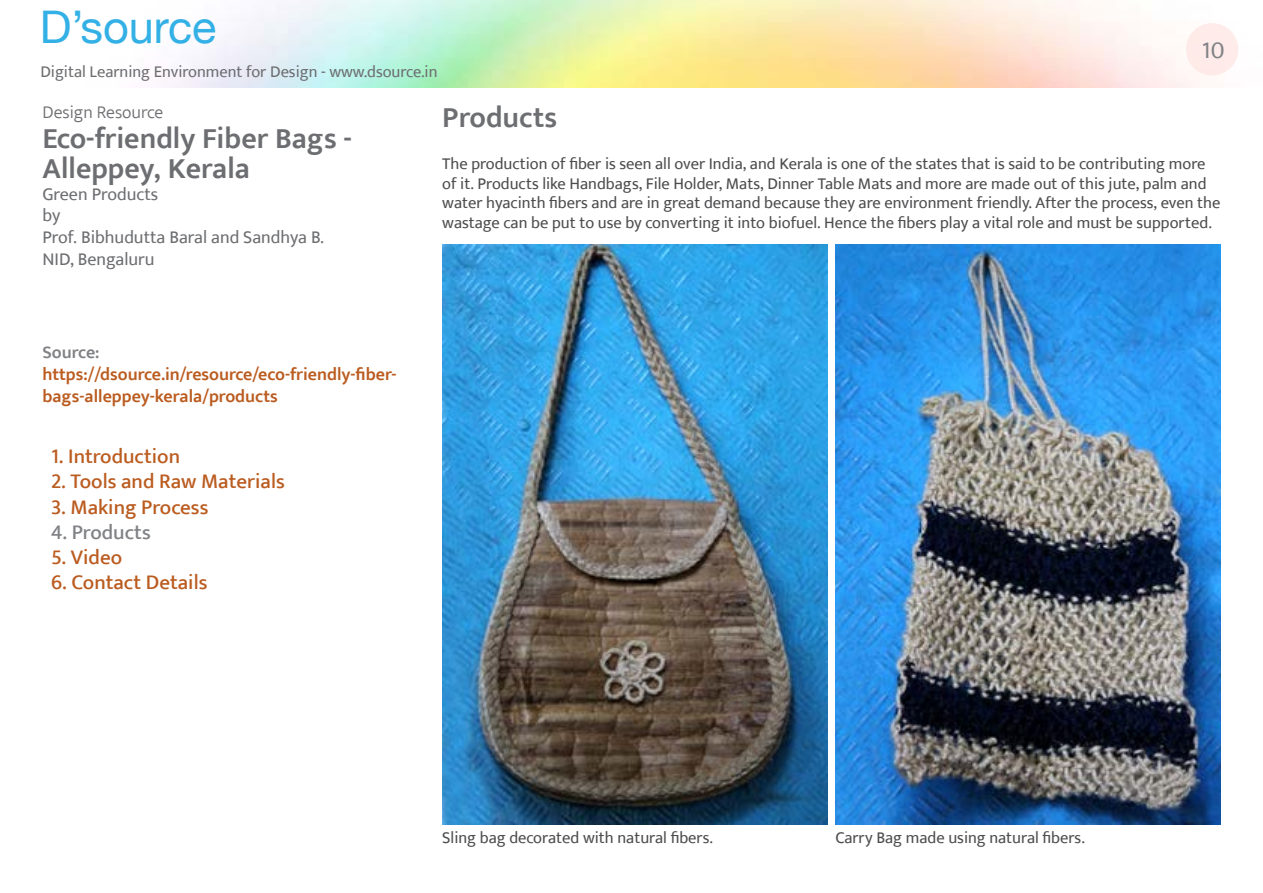
<style>
.page{position:relative;width:1263px;height:893px;background:#fff}
.page>*{position:absolute;margin:0;border:0;box-sizing:border-box;transform-origin:0 0}
.t1{font:45px "Helvetica Neue";color:#33b0e5}
.t2{font:600 30px/30px "Ek Mukta";color:#6d6e71}
.t3{font:24px "Ek Mukta";color:#808285}
.t4{font:500 21px "Ek Mukta";color:#bb5c20}
.t5{font:500 21px "Ek Mukta";color:#808285}
.t6{font:600 18px/21.6px "Ek Mukta";color:#bb5c20}
.t7{font:18px/21.6px "Ek Mukta";color:#6d6e71}
.t8{font:300 18px "Ek Mukta";color:#6d6e71}
.t9{font:600 18px "Ek Mukta";color:#808285}
.t10{font:16.5px/19.8px "Ek Mukta";color:#4d4d4f}
.t11{font:16.5px "Ek Mukta";color:#6d6e71}
</style>
<div class="page">
<div style="left:1186px;top:23px;width:52px;height:52px;background:#feebea;border-radius:50%"></div>
<img style="left:835px;top:244px;width:385px;height:581px">
<img style="left:442px;top:244px;width:385px;height:581px">
<h1 class="t1" style="left:40px;top:0;width:178px">D’source</h1>
<p class="t11" style="left:40px;top:62px;width:399px">Digital Learning Environment for Design - www.dsource.in</p>
<h3 class="t3" style="left:1202px;top:35px;width:24px">10</h3>
<p class="t8" style="left:43px;top:101px;width:122px">Design Resource</p>
<h2 class="t2" style="left:43px;top:123px;width:311px">Eco-friendly Fiber Bags -<br>Alleppey, Kerala</h2>
<p class="t7" style="left:43px;top:183px;width:283px">Green Products<br>by<br>Prof. Bibhudutta Baral and Sandhya B.<br>NID, Bengaluru</p>
<p class="t9" style="left:43px;top:342px;width:59px">Source:</p>
<p class="t6" style="left:43px;top:363px;width:355px">https://dsource.in/resource/eco-friendly-fiber&shy;bags-alleppey-kerala/products</p>
<p class="t4" style="left:51px;top:444px;width:131px">1. Introduction</p>
<p class="t4" style="left:51px;top:469px;width:235px">2. Tools and Raw Materials</p>
<p class="t4" style="left:51px;top:494px;width:159px">3. Making Process</p>
<p class="t5" style="left:51px;top:519px;width:101px">4. Products</p>
<p class="t4" style="left:51px;top:544px;width:73px">5. Video</p>
<p class="t4" style="left:51px;top:570px;width:158px">6. Contact Details</p>
<h2 class="t2" style="left:442px;top:102px;width:116px">Products</h2>
<p class="t10" style="left:442px;top:153px;width:780px">The production of fiber is seen all over India, and Kerala is one of the states that is said to be contributing more of it. Products like Handbags, File Holder, Mats, Dinner Table Mats and more are made out of this jute, palm and water hyacinth fibers and are in great demand because they are environment friendly. After the process, even the wastage can be put to use by converting it into biofuel. Hence the fibers play a vital role and must be supported.</p>
<p class="t10" style="left:442px;top:828px;width:272px">Sling bag decorated with natural fibers.</p>
<p class="t10" style="left:835px;top:828px;width:251px">Carry Bag made using natural fibers.</p>
</div>
